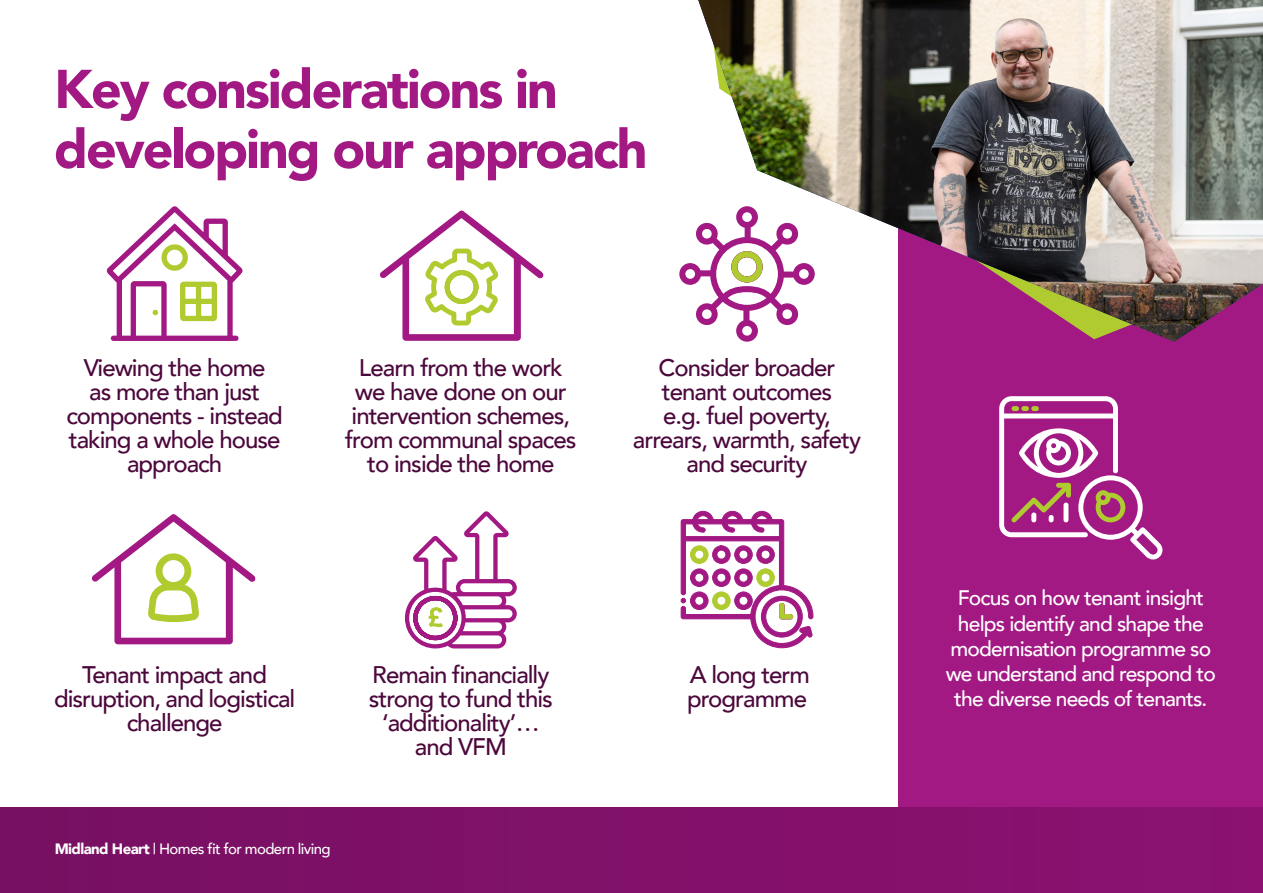
<style>
.page{position:relative;width:1263px;height:893px;background:#fff}
.page>*{position:absolute;margin:0;border:0;box-sizing:border-box;transform-origin:0 0}
.t1{font:900 54px/60px "Avenir";letter-spacing:-.04em;color:#a31984}
.t2{font:500 24px/24px "Avenir";letter-spacing:-.04em;color:#4c083c;text-align:center}
.t3{font:500 21px/25.2px "Avenir";letter-spacing:-.04em;color:#fff;text-align:center}
.t4{font:500 15px "Avenir";letter-spacing:-.04em;color:#fff}
.s1{font-weight:900}
</style>
<div class="page">
<div style="left:899px;top:0;width:364px;height:893px;background:#a31984"></div>
<svg style="left:106px;top:206px;width:137px;height:135px"></svg>
<div style="left:0;top:807px;width:1263px;height:86px;background:#811169"></div>
<svg style="left:679px;top:227px;width:19px;height:94px"></svg>
<svg style="left:681px;top:511px;width:132px;height:137px"></svg>
<svg style="left:405px;top:511px;width:112px;height:137px"></svg>
<svg style="left:999px;top:396px;width:163px;height:163px"></svg>
<img style="left:698px;top:0;width:565px;height:342px">
<svg style="left:91px;top:514px;width:165px;height:131px"></svg>
<svg style="left:380px;top:210px;width:164px;height:131px"></svg>
<p class="t1" style="left:54px;top:58px;width:595px">Key considerations in developing our approach</p>
<p class="t2" style="left:66px;top:355px;width:218px">Viewing the home<br>as more than just components - instead taking a whole house approach</p>
<p class="t2" style="left:345px;top:355px;width:233px">Learn from the work we have done on our intervention schemes, from communal spaces to inside the home</p>
<p class="t2" style="left:633px;top:355px;width:230px">Consider broader tenant outcomes<br>e.g. fuel poverty, arrears, warmth, safety and security</p>
<p class="t2" style="left:54px;top:661px;width:243px">Tenant impact and disruption, and logistical challenge</p>
<p class="t4" style="left:55px;top:836px;width:278px"><span class="s1">Midland Heart</span> | Homes fit for modern living</p>
<p class="t2" style="left:369px;top:661px;width:186px">Remain financially strong to fund this ‘additionality’… and VFM</p>
<p class="t2" style="left:687px;top:661px;width:124px;text-align:left">A long term programme</p>
<p class="t3" style="left:946px;top:584px;width:272px">Focus on how tenant insight helps identify and shape the modernisation programme so we understand and respond to the diverse needs of tenants.</p>
</div>
